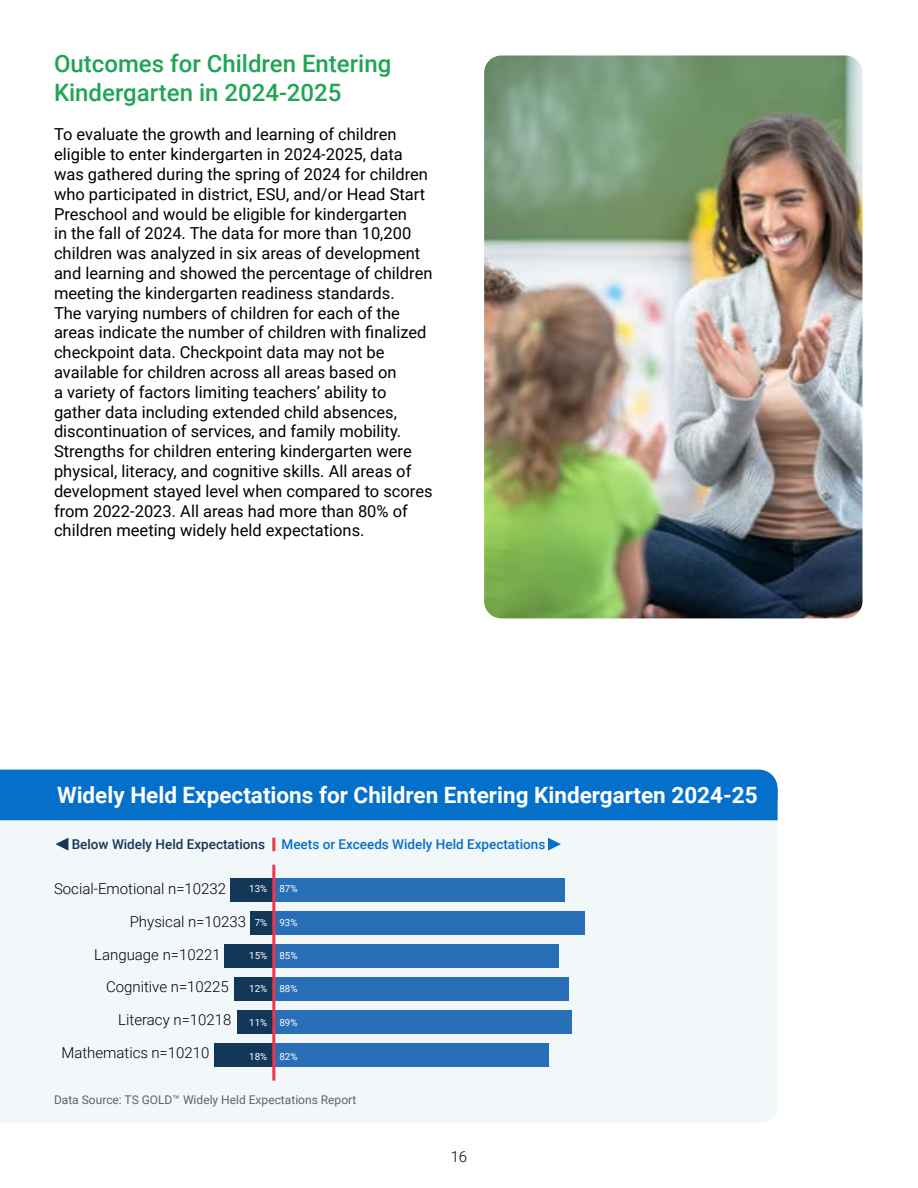
<style>
.page{position:relative;width:918px;height:1188px;background:#fff}
.page>*{position:absolute;margin:0;border:0;box-sizing:border-box;transform-origin:0 0}
.t1{font:500 24px/28.8px "Roboto";color:#20a554}
.t2{font:700 22.5px "Roboto";color:#fff}
.t3{font:16.5px/19.8px "Roboto";color:#000}
.t4{font:300 15px/33px "Roboto";color:#000}
.t5{font:500 13.5px "Roboto";color:#0470ca}
.t6{font:12px "Roboto";color:#616267}
.t7{font:9.75px "Roboto";color:#fff}
.s1{color:#143758}
</style>
<div class="page">
<img style="left:486px;top:57px;width:375px;height:560px">
<div style="left:483px;top:54px;width:381px;height:566px;border:2px solid #fff;border-radius:18px"></div>
<div style="left:0;top:820px;width:778px;height:303px;background:#f2f7fa"></div>
<div style="left:0;top:770px;width:778px;height:50px;background:#0470ca"></div>
<svg style="left:272px;top:838px;width:3px;height:13px"></svg>
<svg style="left:548px;top:838px;width:13px;height:13px"></svg>
<svg style="left:56px;top:838px;width:12px;height:13px"></svg>
<div style="left:275px;top:878px;width:290px;height:24px;background:#296fb8"></div>
<div style="left:275px;top:911px;width:310px;height:24px;background:#296fb8"></div>
<div style="left:275px;top:944px;width:283px;height:24px;background:#296fb8"></div>
<div style="left:275px;top:977px;width:293px;height:24px;background:#296fb8"></div>
<div style="left:275px;top:1010px;width:297px;height:24px;background:#296fb8"></div>
<div style="left:275px;top:1044px;width:273px;height:23px;background:#296fb8"></div>
<div style="left:230px;top:878px;width:44px;height:24px;background:#133758"></div>
<div style="left:250px;top:911px;width:24px;height:24px;background:#133758"></div>
<div style="left:224px;top:944px;width:50px;height:24px;background:#133758"></div>
<div style="left:234px;top:977px;width:40px;height:24px;background:#133758"></div>
<div style="left:237px;top:1010px;width:37px;height:24px;background:#133758"></div>
<div style="left:214px;top:1044px;width:60px;height:23px;background:#133758"></div>
<hr style="left:272px;top:865px;width:3px;height:216px;background:#f13548">
<h1 class="t1" style="left:54px;top:48px;width:339px">Outcomes for Children Entering<br>Kindergarten in 2024-2025</h1>
<p class="t3" style="left:54px;top:124px;width:380px">To evaluate the growth and learning of children eligible to enter kindergarten in 2024-2025, data was gathered during the spring of 2024 for children who participated in district, ESU, and/or Head Start Preschool and would be eligible for kindergarten<br>in the fall of 2024. The data for more than 10,200 children was analyzed in six areas of development and learning and showed the percentage of children meeting the kindergarten readiness standards.<br>The varying numbers of children for each of the areas indicate the number of children with finalized checkpoint data. Checkpoint data may not be available for children across all areas based on<br>a variety of factors limiting teachers’ ability to gather data including extended child absences, discontinuation of services, and family mobility.<br>Strengths for children entering kindergarten were physical, literacy, and cognitive skills. All areas of development stayed level when compared to scores from 2022-2023. All areas had more than 80% of children meeting widely held expectations.</p>
<h2 class="t2" style="left:57px;top:779px;width:702px">Widely Held Expectations for Children Entering Kindergarten 2024-25</h2>
<p class="t5" style="left:62px;top:834px;width:496px"><span class="s1">&lt; Below Widely Held Expectations</span> Meets or Exceeds Widely Held Expectations &gt;</p>
<p class="t7" style="left:249px;top:882px;width:50px">13% 87%</p>
<p class="t7" style="left:255px;top:916px;width:44px">7% 93%</p>
<p class="t7" style="left:249px;top:949px;width:50px">15% 85%</p>
<p class="t7" style="left:249px;top:981px;width:50px">12% 88%</p>
<p class="t7" style="left:249px;top:1015px;width:50px">11% 89%</p>
<p class="t7" style="left:249px;top:1049px;width:50px">18% 82%</p>
<p class="t4" style="left:54px;top:871px;width:174px">Social-Emotional n=10232</p>
<p class="t4" style="left:130px;top:904px;width:118px">Physical n=10233</p>
<p class="t4" style="left:94px;top:937px;width:128px">Language n=10221</p>
<p class="t4" style="left:106px;top:970px;width:124px">Cognitive n=10225</p>
<p class="t4" style="left:62px;top:1003px;width:172px;text-indent:57px">Literacy n=10218<br>Mathematics n=10210</p>
<p class="t6" style="left:54px;top:1091px;width:304px">Data Source: TS GOLD™ Widely Held Expectations Report</p>
<p class="t4" style="left:451px;top:1139px;width:18px">16</p>
</div>
